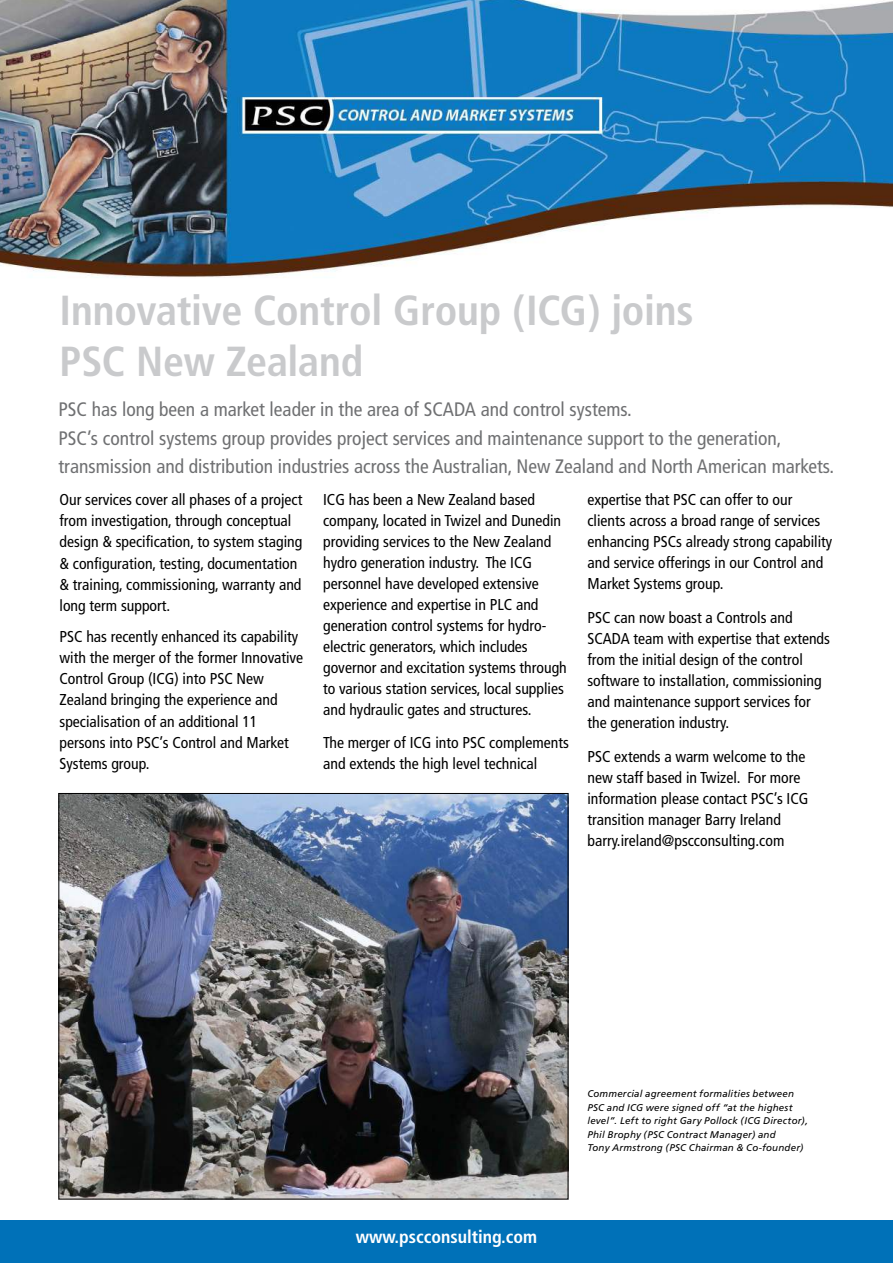
<style>
.page{position:relative;width:893px;height:1263px;background:#fff}
.page>*{position:absolute;margin:0;border:0;box-sizing:border-box;transform-origin:0 0}
.t1{font:700 condensed 42px/50.4px "Frutiger";letter-spacing:-.005em;color:#c9cacc}
.t2{font:condensed 19.5px/28.5px "Frutiger";color:#6f7072}
.t3{font:700 condensed 18px "Frutiger";color:#fff}
.t4{font:condensed 15.75px/21px "Frutiger";color:#000}
.t5{font:italic 9.75px/13.5px "Frutiger";letter-spacing:.02em;color:#000}
</style>
<div class="page">
<div style="left:0;top:1220px;width:893px;height:43px;background:#0071b8"></div>
<img style="left:60px;top:795px;width:506px;height:402px">
<img style="left:0;top:0;width:893px;height:278px">
<h1 class="t1" style="left:60px;top:286px;width:636px">Innovative Control Group (ICG) joins<br>PSC New Zealand</h1>
<p class="t2" style="left:59px;top:397px;width:777px">PSC has long been a market leader in the area of SCADA and control systems.<br>PSC’s control systems group provides project services and maintenance support to the generation, transmission and distribution industries across the Australian, New Zealand and North American markets.</p>
<p class="t4" style="left:60px;top:490px;width:244px">Our services cover all phases of a project from investigation, through conceptual design &amp; specification, to system staging &amp; configuration, testing, documentation &amp; training, commissioning, warranty and long term support.</p>
<p class="t4" style="left:60px;top:627px;width:245px">PSC has recently enhanced its capability with the merger of the former Innovative Control Group (ICG) into PSC New Zealand bringing the experience and specialisation of an additional 11 persons into PSC’s Control and Market Systems group.</p>
<p class="t4" style="left:323px;top:490px;width:245px">ICG has been a New Zealand based company, located in Twizel and Dunedin providing services to the New Zealand hydro generation industry. The ICG personnel have developed extensive experience and expertise in PLC and generation control systems for hydro&shy;electric generators, which includes governor and excitation systems through to various station services, local supplies and hydraulic gates and structures.</p>
<p class="t4" style="left:323px;top:734px;width:247px">The merger of ICG into PSC complements and extends the high level technical</p>
<p class="t4" style="left:587px;top:490px;width:246px">expertise that PSC can offer to our clients across a broad range of services enhancing PSCs already strong capability and service offerings in our Control and Market Systems group.</p>
<p class="t4" style="left:587px;top:608px;width:244px">PSC can now boast a Controls and SCADA team with expertise that extends from the initial design of the control software to installation, commissioning and maintenance support services for the generation industry.</p>
<p class="t4" style="left:587px;top:747px;width:223px">PSC extends a warm welcome to the new staff based in Twizel. For more information please contact PSC’s ICG transition manager Barry Ireland barry.ireland@pscconsulting.com</p>
<p class="t3" style="left:356px;top:1230px;width:183px">www.pscconsulting.com</p>
<p class="t5" style="left:587px;top:1088px;width:222px">Commercial agreement formalities between PSC and ICG were signed off “at the highest level”. Left to right Gary Pollock (ICG Director), Phil Brophy (PSC Contract Manager) and<br>Tony Armstrong (PSC Chairman &amp; Co-founder)</p>
</div>
